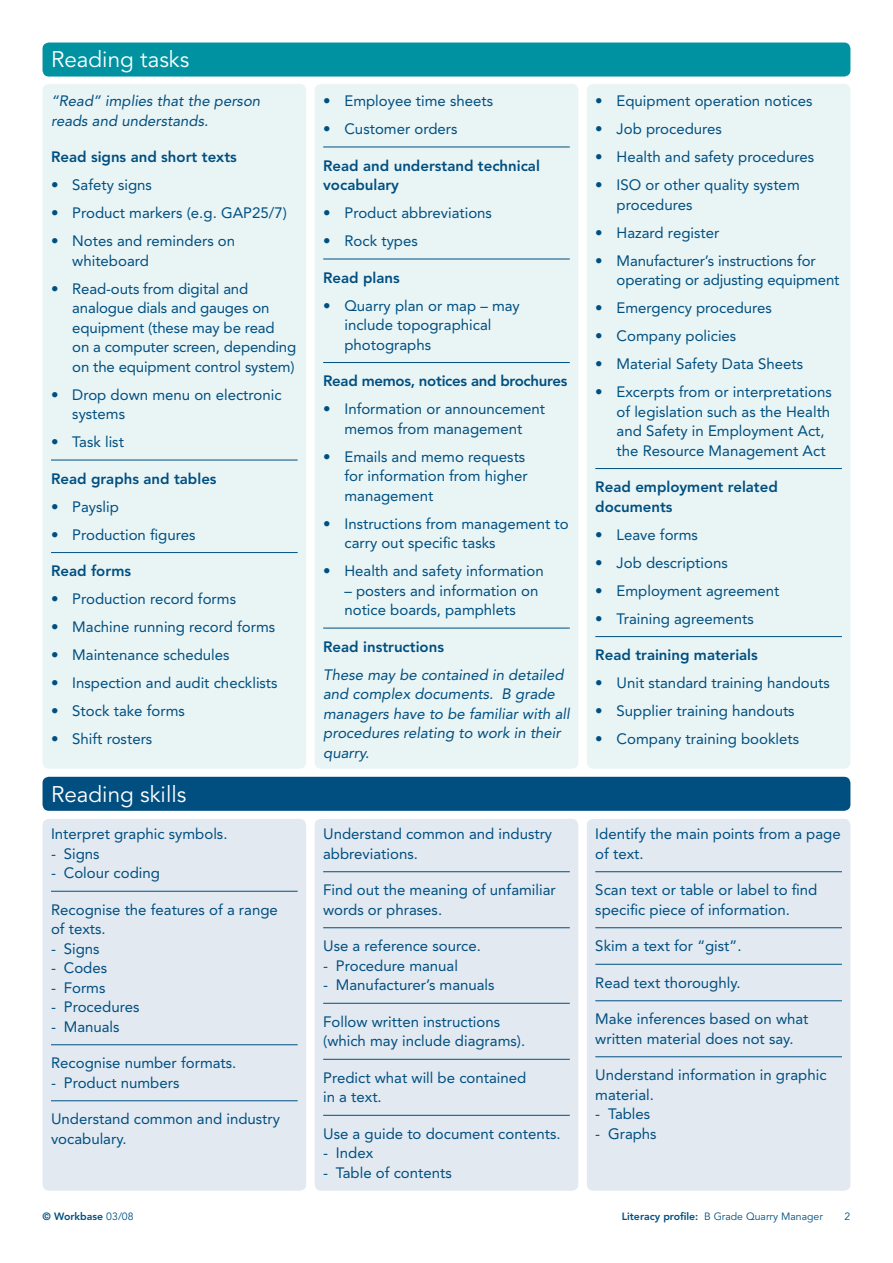
<style>
.page{position:relative;width:893px;height:1263px;background:#fff}
.page>*{position:absolute;margin:0;border:0;box-sizing:border-box;transform-origin:0 0}
.t1{font:22.5px "Avenir";color:#fff}
.t2{font:15px/19.5px "Avenir";color:#004f80}
.t3{font:italic 15px/19.5px "Avenir";color:#004f80}
.t4{font:800 15px/19.5px "Avenir";color:#004f80}
.t5{font:800 15px "Avenir";letter-spacing:-.02em;color:#004f80}
.t6{font:10.5px "Avenir";color:#004f80}
.t7{font:800 10.5px "Avenir";color:#004f80}
.s1{font-weight:400}
.s2{font-weight:800}
</style>
<div class="page">
<div style="left:315px;top:819px;width:263px;height:372px;background:#e2e9f1;border-radius:6px"></div>
<div style="left:587px;top:819px;width:263px;height:372px;background:#e2e9f1;border-radius:6px"></div>
<div style="left:43px;top:819px;width:263px;height:372px;background:#e2e9f1;border-radius:6px"></div>
<div style="left:43px;top:777px;width:807px;height:34px;background:#004f80;border-radius:6px"></div>
<div style="left:587px;top:84px;width:263px;height:685px;background:#e9f4f5;border-radius:6px"></div>
<div style="left:315px;top:84px;width:263px;height:685px;background:#e9f4f5;border-radius:6px"></div>
<div style="left:43px;top:84px;width:263px;height:685px;background:#e9f4f5;border-radius:6px"></div>
<div style="left:43px;top:43px;width:807px;height:34px;background:#0092a1;border-radius:6px"></div>
<hr style="left:51px;top:460px;width:247px;height:1px;background:#004f80">
<hr style="left:51px;top:552px;width:247px;height:1px;background:#004f80">
<hr style="left:323px;top:147px;width:247px;height:1px;background:#004f80">
<hr style="left:323px;top:259px;width:247px;height:1px;background:#004f80">
<hr style="left:323px;top:362px;width:247px;height:1px;background:#004f80">
<hr style="left:323px;top:628px;width:247px;height:1px;background:#004f80">
<hr style="left:595px;top:468px;width:247px;height:1px;background:#004f80">
<hr style="left:595px;top:636px;width:247px;height:1px;background:#004f80">
<hr style="left:51px;top:891px;width:247px;height:1px;background:#004f80">
<hr style="left:51px;top:1044px;width:247px;height:1px;background:#004f80">
<hr style="left:51px;top:1100px;width:247px;height:1px;background:#004f80">
<hr style="left:323px;top:871px;width:247px;height:1px;background:#004f80">
<hr style="left:323px;top:927px;width:247px;height:1px;background:#004f80">
<hr style="left:323px;top:1003px;width:247px;height:1px;background:#004f80">
<hr style="left:323px;top:1059px;width:247px;height:1px;background:#004f80">
<hr style="left:323px;top:1115px;width:247px;height:1px;background:#004f80">
<hr style="left:595px;top:871px;width:247px;height:1px;background:#004f80">
<hr style="left:595px;top:927px;width:247px;height:1px;background:#004f80">
<hr style="left:595px;top:964px;width:247px;height:1px;background:#004f80">
<hr style="left:595px;top:1000px;width:247px;height:1px;background:#004f80">
<hr style="left:595px;top:1056px;width:247px;height:1px;background:#004f80">
<h1 class="t1" style="left:51px;top:47px;width:140px">Reading tasks</h1>
<p class="t3" style="left:51px;top:91px;width:211px">“Read” implies that the person reads and understands.</p>
<p class="t4" style="left:51px;top:147px;width:187px">Read signs and short texts</p>
<p class="t2" style="left:51px;top:175px;width:103px">• Safety signs</p>
<p class="t2" style="left:51px;top:203px;width:237px">• Product markers (e.g. GAP25/7)</p>
<p class="t2" style="left:72px;top:231px;width:164px;text-indent:-21px">• Notes and reminders on whiteboard</p>
<p class="t2" style="left:72px;top:279px;width:225px;text-indent:-21px">• Read-outs from digital and analogue dials and gauges on equipment (these may be read<br>on a computer screen, depending on the equipment control system)</p>
<p class="t2" style="left:72px;top:385px;width:211px;text-indent:-21px">• Drop down menu on electronic systems</p>
<p class="t2" style="left:51px;top:432px;width:74px">• Task list</p>
<p class="t4" style="left:51px;top:469px;width:167px">Read graphs and tables</p>
<p class="t2" style="left:51px;top:497px;width:69px">• Payslip</p>
<p class="t2" style="left:51px;top:525px;width:146px">• Production figures</p>
<p class="t4" style="left:51px;top:561px;width:82px">Read forms</p>
<p class="t2" style="left:51px;top:589px;width:187px">• Production record forms</p>
<p class="t2" style="left:51px;top:617px;width:226px">• Machine running record forms</p>
<p class="t2" style="left:51px;top:645px;width:180px">• Maintenance schedules</p>
<p class="t2" style="left:51px;top:673px;width:228px">• Inspection and audit checklists</p>
<p class="t2" style="left:51px;top:701px;width:135px">• Stock take forms</p>
<p class="t2" style="left:51px;top:729px;width:103px">• Shift rosters</p>
<h1 class="t1" style="left:51px;top:781px;width:137px">Reading skills</h1>
<p class="t2" style="left:51px;top:824px;width:178px">Interpret graphic symbols.</p>
<p class="t2" style="left:51px;top:844px;width:50px">- Signs</p>
<p class="t2" style="left:51px;top:863px;width:110px">- Colour coding</p>
<p class="t2" style="left:51px;top:900px;width:228px">Recognise the features of a range of texts.</p>
<p class="t2" style="left:51px;top:939px;width:50px">- Signs</p>
<p class="t2" style="left:51px;top:958px;width:58px">- Codes</p>
<p class="t2" style="left:51px;top:978px;width:56px">- Forms</p>
<p class="t2" style="left:51px;top:997px;width:90px">- Procedures</p>
<p class="t2" style="left:51px;top:1017px;width:70px">- Manuals</p>
<p class="t2" style="left:51px;top:1053px;width:187px">Recognise number formats.</p>
<p class="t2" style="left:51px;top:1073px;width:130px">- Product numbers</p>
<p class="t2" style="left:51px;top:1109px;width:231px">Understand common and industry vocabulary.</p>
<p class="t2" style="left:323px;top:91px;width:171px">• Employee time sheets</p>
<p class="t2" style="left:323px;top:119px;width:136px">• Customer orders</p>
<p class="t4" style="left:323px;top:156px;width:218px">Read and understand technical vocabulary</p>
<p class="t2" style="left:323px;top:203px;width:170px">• Product abbreviations</p>
<p class="t2" style="left:323px;top:231px;width:96px">• Rock types</p>
<p class="t4" style="left:323px;top:268px;width:78px">Read plans</p>
<p class="t2" style="left:344px;top:296px;width:177px;text-indent:-21px">• Quarry plan or map – may include topographical photographs</p>
<p class="t5" style="left:323px;top:372px;width:246px">Read memos, notices and brochures</p>
<p class="t2" style="left:323px;top:399px;width:223px;text-align:center">• Information or announcement memos from management</p>
<p class="t2" style="left:344px;top:447px;width:185px;text-indent:-21px">• Emails and memo requests for information from higher management</p>
<p class="t2" style="left:344px;top:514px;width:226px;text-indent:-21px">• Instructions from management to carry out specific tasks</p>
<p class="t2" style="left:323px;top:561px;width:222px">• Health and safety information</p>
<p class="t2" style="left:344px;top:581px;width:196px">– posters and information on notice boards, pamphlets</p>
<p class="t4" style="left:323px;top:637px;width:122px">Read instructions</p>
<p class="t3" style="left:323px;top:665px;width:248px">These may be contained in detailed and complex documents. B grade managers have to be familiar with all procedures relating to work in their quarry.</p>
<p class="t2" style="left:595px;top:91px;width:219px">• Equipment operation notices</p>
<p class="t2" style="left:595px;top:119px;width:128px">• Job procedures</p>
<p class="t2" style="left:595px;top:147px;width:220px">• Health and safety procedures</p>
<p class="t2" style="left:617px;top:175px;width:185px;text-indent:-21px">• ISO or other quality system procedures</p>
<p class="t2" style="left:595px;top:223px;width:126px">• Hazard register</p>
<p class="t2" style="left:617px;top:251px;width:224px;text-indent:-21px">• Manufacturer’s instructions for operating or adjusting equipment</p>
<p class="t2" style="left:595px;top:298px;width:178px">• Emergency procedures</p>
<p class="t2" style="left:595px;top:326px;width:143px">• Company policies</p>
<p class="t2" style="left:595px;top:354px;width:209px">• Material Safety Data Sheets</p>
<p class="t2" style="left:617px;top:382px;width:217px;text-indent:-21px">• Excerpts from or interpretations of legislation such as the Health and Safety in Employment Act, the Resource Management Act</p>
<p class="t4" style="left:595px;top:477px;width:184px">Read employment related documents</p>
<p class="t2" style="left:595px;top:525px;width:104px">• Leave forms</p>
<p class="t2" style="left:595px;top:553px;width:134px">• Job descriptions</p>
<p class="t2" style="left:595px;top:581px;width:186px">• Employment agreement</p>
<p class="t2" style="left:595px;top:609px;width:160px">• Training agreements</p>
<p class="t4" style="left:595px;top:645px;width:164px">Read training materials</p>
<p class="t2" style="left:595px;top:673px;width:236px">• Unit standard training handouts</p>
<p class="t2" style="left:595px;top:701px;width:201px">• Supplier training handouts</p>
<p class="t2" style="left:595px;top:729px;width:205px">• Company training booklets</p>
<p class="t2" style="left:323px;top:824px;width:231px">Understand common and industry abbreviations.</p>
<p class="t2" style="left:323px;top:880px;width:234px">Find out the meaning of unfamiliar words or phrases.</p>
<p class="t2" style="left:323px;top:936px;width:159px">Use a reference source.</p>
<p class="t2" style="left:323px;top:956px;width:136px">- Procedure manual</p>
<p class="t2" style="left:323px;top:975px;width:173px">- Manufacturer’s manuals</p>
<p class="t2" style="left:323px;top:1012px;width:204px">Follow written instructions (which may include diagrams).</p>
<p class="t2" style="left:323px;top:1068px;width:205px">Predict what will be contained in a text.</p>
<p class="t2" style="left:323px;top:1124px;width:239px">Use a guide to document contents.</p>
<p class="t2" style="left:323px;top:1143px;width:51px">- Index</p>
<p class="t2" style="left:323px;top:1163px;width:130px">- Table of contents</p>
<p class="t2" style="left:595px;top:824px;width:247px">Identify the main points from a page of text.</p>
<p class="t2" style="left:595px;top:880px;width:224px">Scan text or table or label to find specific piece of information.</p>
<p class="t2" style="left:595px;top:936px;width:148px">Skim a text for “gist”.</p>
<p class="t2" style="left:595px;top:973px;width:147px">Read text thoroughly.</p>
<p class="t2" style="left:595px;top:1009px;width:215px">Make inferences based on what written material does not say.</p>
<p class="t2" style="left:595px;top:1065px;width:233px">Understand information in graphic material.</p>
<p class="t2" style="left:595px;top:1104px;width:56px">- Tables</p>
<p class="t2" style="left:595px;top:1124px;width:63px">- Graphs</p>
<p class="t7" style="left:43px;top:1210px;width:93px">© Workbase <span class="s1">03/08</span></p>
<p class="t6" style="left:622px;top:1211px;width:203px"><span class="s2">Literacy profile:</span> B Grade Quarry Manager</p>
<p class="t6" style="left:845px;top:1211px;width:7px">2</p>
</div>
